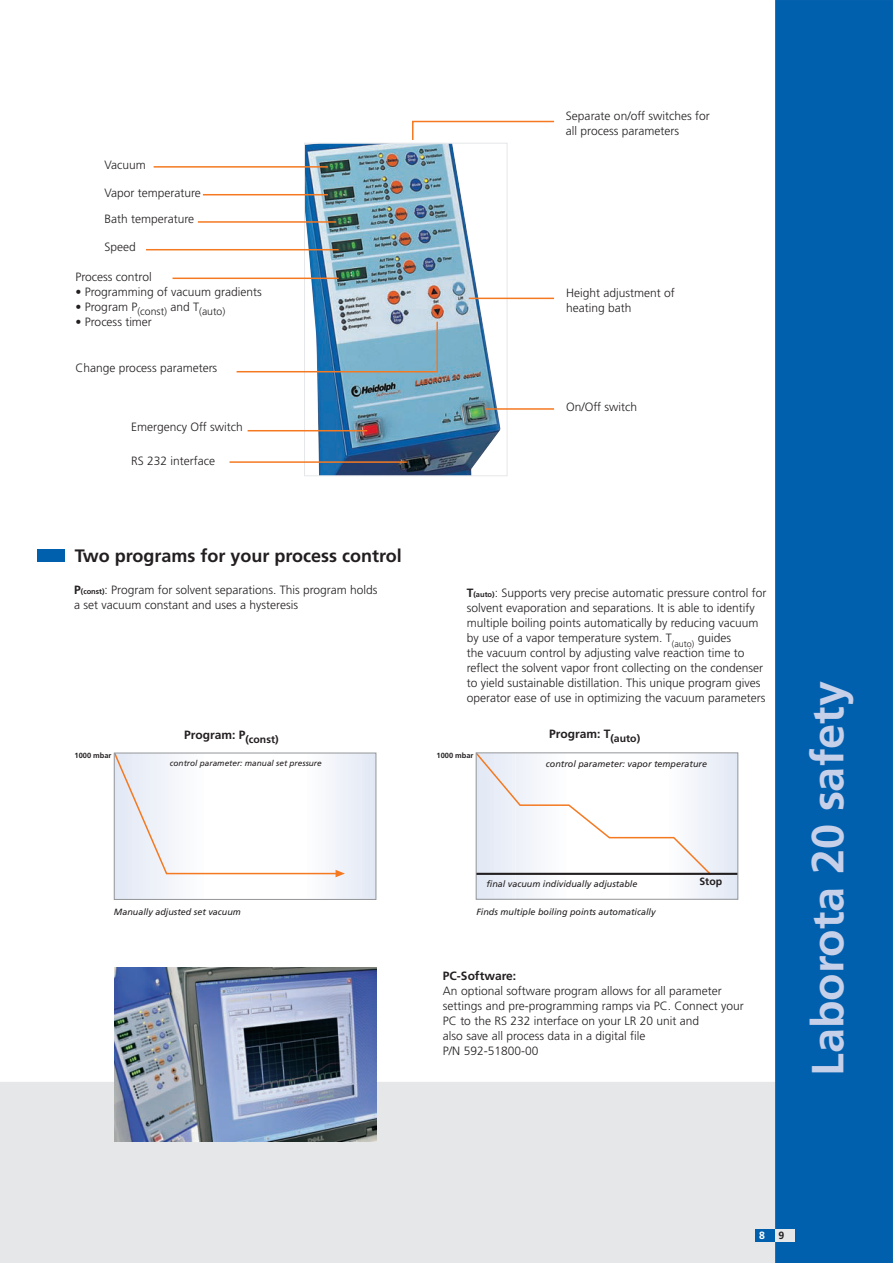
<style>
.page{position:relative;width:893px;height:1263px;background:#fff}
.page>*{position:absolute;margin:0;border:0;box-sizing:border-box;transform-origin:0 0}
.t1{font:700 45px "Frutiger";color:#c7d0e9}
.t2{font:700 18px "Frutiger";color:#231f20}
.t3{font:300 12px/15px "Frutiger";color:#231f20}
.t4{font:700 12px "Frutiger";color:#231f20}
.t5{font:700 10.5px "Frutiger";color:#231f20}
.t6{font:700 10.5px "Frutiger";color:#fff}
.t7{font:italic 9px "Frutiger";color:#231f20}
.t8{font:italic 8.25px "Frutiger";color:#231f20}
.t9{font:700 7.5px "Frutiger";color:#231f20}
.s1{font-weight:700}
.s2{font-weight:700;font-size:7.5px}
</style>
<div class="page">
<img style="left:306px;top:145px;width:150px;height:20px">
<div style="left:0;top:1082px;width:775px;height:181px;background:#e6e7e9"></div>
<div style="left:775px;top:0;width:118px;height:1263px;background:#0160ae"></div>
<div style="left:775px;top:1229px;width:20px;height:12px;background:#e6e7e9"></div>
<div style="left:756px;top:1229px;width:19px;height:12px;background:#0160ae"></div>
<svg style="left:37px;top:165px;width:518px;height:813px"></svg>
<hr style="left:713px;top:753px;width:3px;height:146px;background:#ebeff8">
<hr style="left:716px;top:753px;width:3px;height:146px;background:#eaeef7">
<hr style="left:719px;top:753px;width:3px;height:146px;background:#e9edf7">
<hr style="left:722px;top:753px;width:2px;height:146px;background:#e8edf7">
<hr style="left:724px;top:753px;width:3px;height:146px;background:#e6ebf6">
<hr style="left:727px;top:753px;width:3px;height:146px;background:#e5ebf6">
<hr style="left:730px;top:753px;width:3px;height:146px;background:#e4eaf5">
<hr style="left:733px;top:753px;width:2px;height:146px;background:#e3e9f5">
<hr style="left:735px;top:753px;width:3px;height:146px;background:#e1e8f5">
<svg style="left:478px;top:754px;width:235px;height:144px"></svg>
<div style="left:476px;top:752px;width:262px;height:148px;border:1px solid #939598"></div>
<hr style="left:476px;top:873px;width:261px;height:2px;background:#231f20">
<hr style="left:248px;top:430px;width:119px;height:1px;background:#f47921">
<div style="left:38px;top:549px;width:27px;height:13px;background:#0160ae"></div>
<img style="left:114px;top:967px;width:262px;height:175px">
<svg style="left:412px;top:120px;width:143px;height:20px"></svg>
<hr style="left:114px;top:753px;width:4px;height:146px;background:#e1e8f5">
<hr style="left:118px;top:753px;width:3px;height:146px;background:#e3e9f5">
<hr style="left:121px;top:753px;width:4px;height:146px;background:#e4eaf5">
<hr style="left:125px;top:753px;width:3px;height:146px;background:#e5ebf6">
<hr style="left:128px;top:753px;width:4px;height:146px;background:#e6ebf6">
<hr style="left:132px;top:753px;width:4px;height:146px;background:#e8edf7">
<hr style="left:136px;top:753px;width:3px;height:146px;background:#e9edf7">
<hr style="left:139px;top:753px;width:4px;height:146px;background:#eaeef7">
<hr style="left:143px;top:753px;width:4px;height:146px;background:#ebeff8">
<hr style="left:147px;top:753px;width:3px;height:146px;background:#ecf0f8">
<hr style="left:150px;top:753px;width:4px;height:146px;background:#edf1f8">
<hr style="left:154px;top:753px;width:3px;height:146px;background:#eef1f8">
<hr style="left:157px;top:753px;width:4px;height:146px;background:#eff2f9">
<hr style="left:161px;top:753px;width:4px;height:146px;background:#f0f4fa">
<hr style="left:165px;top:753px;width:3px;height:146px;background:#f1f4fa">
<hr style="left:168px;top:753px;width:4px;height:146px;background:#f3f5fa">
<hr style="left:172px;top:753px;width:4px;height:146px;background:#f4f6fa">
<hr style="left:176px;top:753px;width:3px;height:146px;background:#f5f7fb">
<hr style="left:179px;top:753px;width:4px;height:146px;background:#f6f8fc">
<hr style="left:183px;top:753px;width:3px;height:146px;background:#f7f9fc">
<hr style="left:187px;top:753px;width:3px;height:146px;background:#f9fafc">
<hr style="left:190px;top:753px;width:4px;height:146px;background:#fafbfd">
<hr style="left:194px;top:753px;width:3px;height:146px;background:#fbfcfd">
<hr style="left:197px;top:753px;width:4px;height:146px;background:#fcfdfe">
<hr style="left:201px;top:753px;width:4px;height:146px;background:#fdfdfe">
<hr style="left:205px;top:753px;width:3px;height:146px;background:#fff">
<div style="left:208px;top:753px;width:48px;height:146px;background:#fff"></div>
<div style="left:256px;top:753px;width:49px;height:146px;background:#fff"></div>
<hr style="left:304px;top:753px;width:3px;height:146px;background:#fff">
<hr style="left:307px;top:753px;width:3px;height:146px;background:#fdfdfe">
<hr style="left:310px;top:753px;width:3px;height:146px;background:#fcfdfe">
<hr style="left:313px;top:753px;width:2px;height:146px;background:#fbfcfd">
<hr style="left:315px;top:753px;width:3px;height:146px;background:#fafbfd">
<hr style="left:318px;top:753px;width:3px;height:146px;background:#f9fafc">
<hr style="left:321px;top:753px;width:3px;height:146px;background:#f7f9fc">
<hr style="left:324px;top:753px;width:2px;height:146px;background:#f6f8fc">
<hr style="left:326px;top:753px;width:3px;height:146px;background:#f5f7fb">
<hr style="left:329px;top:753px;width:3px;height:146px;background:#f4f6fa">
<hr style="left:332px;top:753px;width:3px;height:146px;background:#f3f5fa">
<hr style="left:335px;top:753px;width:2px;height:146px;background:#f1f4fa">
<hr style="left:337px;top:753px;width:3px;height:146px;background:#f0f4fa">
<hr style="left:340px;top:753px;width:3px;height:146px;background:#eff2f9">
<hr style="left:343px;top:753px;width:3px;height:146px;background:#eef1f8">
<hr style="left:346px;top:753px;width:3px;height:146px;background:#edf1f8">
<hr style="left:349px;top:753px;width:2px;height:146px;background:#ecf0f8">
<hr style="left:351px;top:753px;width:3px;height:146px;background:#ebeff8">
<hr style="left:354px;top:753px;width:3px;height:146px;background:#eaeef7">
<hr style="left:357px;top:753px;width:3px;height:146px;background:#e9edf7">
<hr style="left:360px;top:753px;width:2px;height:146px;background:#e8edf7">
<hr style="left:362px;top:753px;width:3px;height:146px;background:#e6ebf6">
<hr style="left:365px;top:753px;width:3px;height:146px;background:#e5ebf6">
<hr style="left:368px;top:753px;width:3px;height:146px;background:#e4eaf5">
<hr style="left:371px;top:753px;width:3px;height:146px;background:#e3e9f5">
<svg style="left:116px;top:755px;width:229px;height:122px"></svg>
<div style="left:114px;top:753px;width:262px;height:147px;border:1px solid #939598"></div>
<p class="t3" style="left:105px;top:157px;width:43px">Vacuum</p>
<p class="t3" style="left:105px;top:185px;width:98px">Vapor temperature</p>
<p class="t3" style="left:105px;top:212px;width:91px">Bath temperature</p>
<p class="t3" style="left:105px;top:240px;width:33px">Speed</p>
<p class="t3" style="left:75px;top:269px;width:78px">Process control</p>
<p class="t3" style="left:75px;top:284px;width:188px">• Programming of vacuum gradients</p>
<p class="t3" style="left:75px;top:299px;width:151px">• Program P<sub>(const)</sub> and T<sub>(auto)</sub></p>
<p class="t3" style="left:76px;top:314px;width:78px">• Process timer</p>
<p class="t3" style="left:76px;top:361px;width:143px">Change process parameters</p>
<p class="t3" style="left:131px;top:419px;width:113px">Emergency Off switch</p>
<p class="t3" style="left:131px;top:453px;width:86px">RS 232 interface</p>
<h2 class="t2" style="left:75px;top:545px;width:329px">Two programs for your process control</h2>
<p class="t3" style="left:74px;top:583px;width:305px"><span class="s1">P</span><span class="s2">(const)</span>: Program for solvent separations. This program holds a set vacuum constant and uses a hysteresis</p>
<p class="t9" style="left:75px;top:751px;width:38px">1000 mbar</p>
<p class="t4" style="left:184px;top:728px;width:96px">Program: P<sub>(const)</sub></p>
<p class="t8" style="left:170px;top:758px;width:153px">control parameter: manual set pressure</p>
<p class="t3" style="left:566px;top:108px;width:145px">Separate on/off switches for all process parameters</p>
<p class="t3" style="left:566px;top:285px;width:110px">Height adjustment of heating bath</p>
<p class="t3" style="left:566px;top:399px;width:73px">On/Off switch</p>
<p class="t3" style="left:467px;top:586px;width:301px"><span class="s1">T</span><span class="s2">(auto)</span>: Supports very precise automatic pressure control for solvent evaporation and separations. It is able to identify multiple boiling points automatically by reducing vacuum by use of a vapor temperature system. T<sub>(auto)</sub> guides<br>the vacuum control by adjusting valve reaction time to reflect the solvent vapor front collecting on the condenser to yield sustainable distillation. This unique program gives operator ease of use in optimizing the vacuum parameters</p>
<p class="t9" style="left:437px;top:751px;width:38px">1000 mbar</p>
<p class="t4" style="left:549px;top:726px;width:92px">Program: T<sub>(auto)</sub></p>
<p class="t7" style="left:546px;top:759px;width:163px">control parameter: vapor temperature</p>
<p class="t7" style="left:114px;top:906px;width:129px">Manually adjusted set vacuum</p>
<p class="t7" style="left:486px;top:879px;width:153px">final vacuum individually adjustable</p>
<p class="t7" style="left:476px;top:907px;width:181px">Finds multiple boiling points automatically</p>
<p class="t5" style="left:699px;top:875px;width:24px">Stop</p>
<p class="t4" style="left:443px;top:968px;width:75px">PC-Software:</p>
<p class="t3" style="left:443px;top:983px;width:302px">An optional software program allows for all parameter settings and pre-programming ramps via PC. Connect your PC to the RS 232 interface on your LR 20 unit and<br>also save all process data in a digital file<br>P/N 592-51800-00</p>
<h1 class="t1" style="left:801px;top:1076px;width:396px;rotate:-90deg">Laborota 20 safety</h1>
<p class="t6" style="left:759px;top:1229px;width:7px">8</p>
<p class="t5" style="left:778px;top:1229px;width:7px">9</p>
</div>
